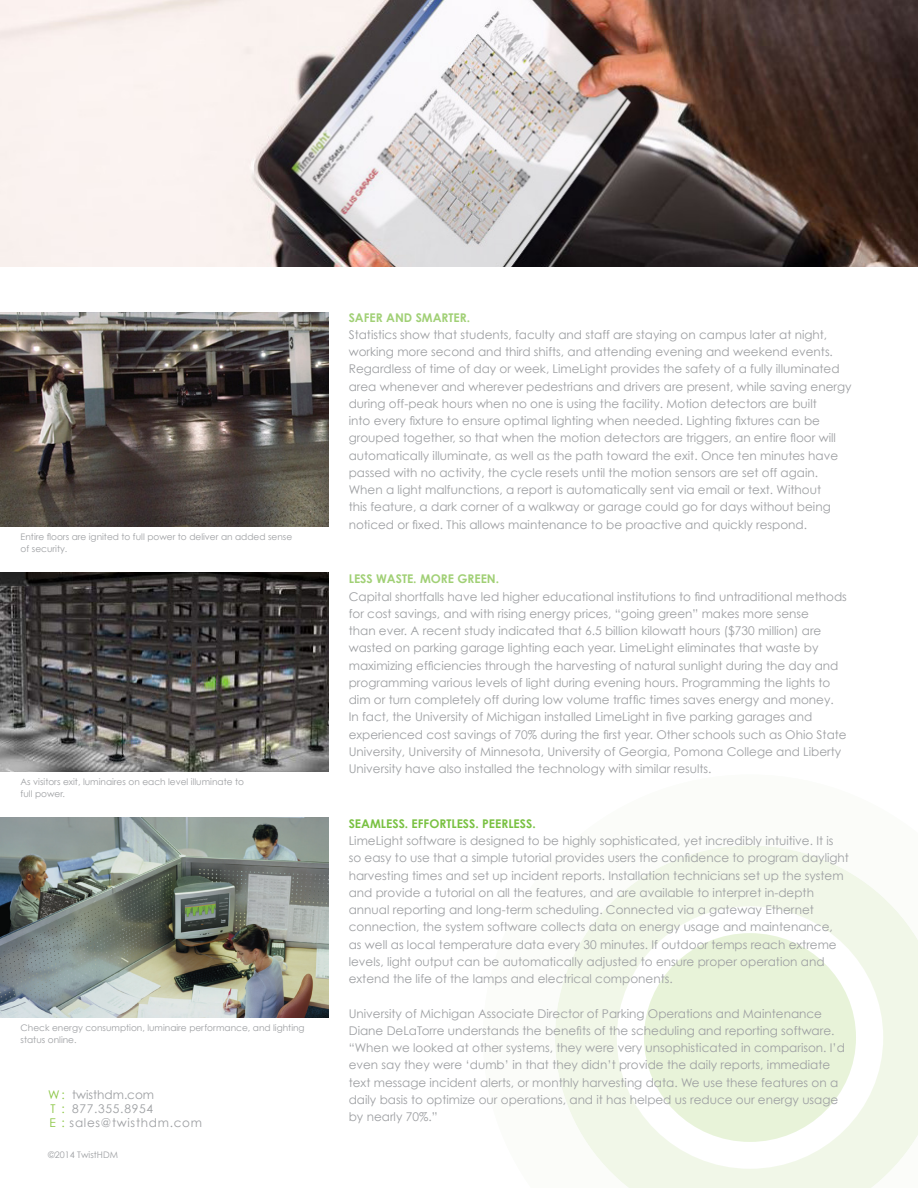
<style>
.page{position:relative;width:918px;height:1188px;background:#fff}
.page>*{position:absolute;margin:0;border:0;box-sizing:border-box;transform-origin:0 0}
.t1{font:12px/17.2px "Century Gothic";color:#9d9fa2}
.t2{font:700 12px "Century Gothic";color:#a1d076}
.t3{font:12px "Century Gothic";letter-spacing:.06em;color:#9d9fa2}
.t4{font:700 12px "Century Gothic";color:#79c142}
.t5{font:9px/12px "Century Gothic";color:#9d9fa2}
.s1{color:#89c541}
</style>
<div class="page">
<img style="left:0;top:0;width:918px;height:267px">
<svg style="left:555px;top:845px;width:363px;height:343px"></svg>
<img style="left:0;top:313px;width:328px;height:213px">
<img style="left:0;top:572px;width:328px;height:200px">
<img style="left:0;top:818px;width:328px;height:199px">
<p class="t5" style="left:21px;top:531px;width:273px">Entire floors are ignited to full power to deliver an added sense of security.</p>
<p class="t5" style="left:21px;top:776px;width:225px">As visitors exit, luminaires on each level illuminate to full power.</p>
<p class="t5" style="left:21px;top:1021px;width:286px">Check energy consumption, luminaire performance, and lighting status online.</p>
<p class="t1" style="left:48px;top:1085px;width:108px"><span class="s1">W :</span> twisthdm.com</p>
<p class="t3" style="left:50px;top:1101px;width:104px"><span class="s1">T :</span> 877.355.8954</p>
<p class="t3" style="left:50px;top:1116px;width:154px"><span class="s1">E :</span> sales@twisthdm.com</p>
<p class="t5" style="left:48px;top:1148px;width:71px">©2014 TwistHDM</p>
<p class="t2" style="left:349px;top:310px;width:123px">SAFER AND SMARTER.</p>
<p class="t1" style="left:349px;top:326px;width:504px">Statistics show that students, faculty and staff are staying on campus later at night, working more second and third shifts, and attending evening and weekend events.<br>Regardless of time of day or week, LimeLight provides the safety of a fully illuminated area whenever and wherever pedestrians and drivers are present, while saving energy during off-peak hours when no one is using the facility. Motion detectors are built<br>into every fixture to ensure optimal lighting when needed. Lighting fixtures can be grouped together, so that when the motion detectors are triggers, an entire floor will automatically illuminate, as well as the path toward the exit. Once ten minutes have passed with no activity, the cycle resets until the motion sensors are set off again.<br>When a light malfunctions, a report is automatically sent via email or text. Without<br>this feature, a dark corner of a walkway or garage could go for days without being noticed or fixed. This allows maintenance to be proactive and quickly respond.</p>
<p class="t2" style="left:349px;top:571px;width:152px">LESS WASTE. MORE GREEN.</p>
<p class="t1" style="left:349px;top:587px;width:500px">Capital shortfalls have led higher educational institutions to find untraditional methods for cost savings, and with rising energy prices, “going green” makes more sense<br>than ever. A recent study indicated that 6.5 billion kilowatt hours ($730 million) are wasted on parking garage lighting each year. LimeLight eliminates that waste by maximizing efficiencies through the harvesting of natural sunlight during the day and programming various levels of light during evening hours. Programming the lights to dim or turn completely off during low volume traffic times saves energy and money.<br>In fact, the University of Michigan installed LimeLight in five parking garages and experienced cost savings of 70% during the first year. Other schools such as Ohio State University, University of Minnesota, University of Georgia, Pomona College and Liberty University have also installed the technology with similar results.</p>
<p class="t4" style="left:349px;top:816px;width:188px">SEAMLESS. EFFORTLESS. PEERLESS.</p>
<p class="t1" style="left:349px;top:832px;width:502px">LimeLight software is designed to be highly sophisticated, yet incredibly intuitive. It is so easy to use that a simple tutorial provides users the confidence to program daylight harvesting times and set up incident reports. Installation technicians set up the system and provide a tutorial on all the features, and are available to interpret in-depth annual reporting and long-term scheduling. Connected via a gateway Ethernet connection, the system software collects data on energy usage and maintenance,<br>as well as local temperature data every 30 minutes. If outdoor temps reach extreme levels, light output can be automatically adjusted to ensure proper operation and extend the life of the lamps and electrical components.</p>
<p class="t1" style="left:349px;top:1004px;width:498px">University of Michigan Associate Director of Parking Operations and Maintenance Diane DeLaTorre understands the benefits of the scheduling and reporting software. “When we looked at other systems, they were very unsophisticated in comparison. I’d even say they were ‘dumb’ in that they didn’t provide the daily reports, immediate text message incident alerts, or monthly harvesting data. We use these features on a daily basis to optimize our operations, and it has helped us reduce our energy usage by nearly 70%.”</p>
</div>
